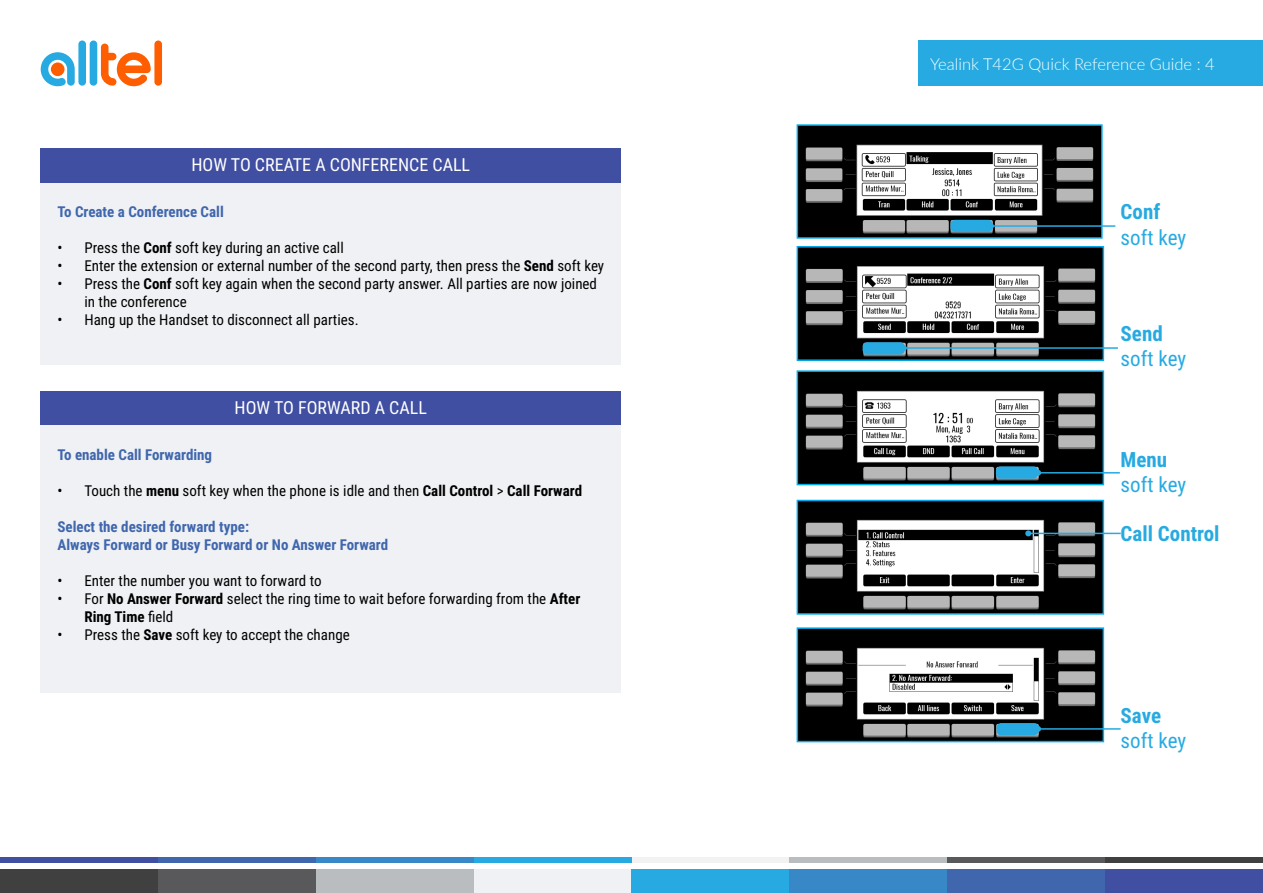
<style>
.page{position:relative;width:1263px;height:893px;background:#fff}
.page>*{position:absolute;margin:0;border:0;box-sizing:border-box;transform-origin:0 0}
.t1{font:21px "Roboto Condensed";color:#27aae1}
.t2{font:700 21px "Roboto Condensed";color:#27aae1}
.t3{font:18px "Roboto Condensed";color:#fff}
.t4{font:300 16.5px "Lato";color:#f2ffff}
.t5{font:15px/18px "Roboto Condensed";color:#000}
.t6{font:700 15px/18px "Roboto Condensed";color:#4066ad}
.s1{font-weight:700}
</style>
<div class="page">
<div style="left:154px;top:41px;width:8px;height:45px;background:#ff5e00;border-radius:4px"></div>
<div style="left:90px;top:41px;width:7px;height:45px;background:#27aae1;border-radius:4px"></div>
<div style="left:78px;top:41px;width:8px;height:45px;background:#27aae1;border-radius:4px"></div>
<svg style="left:41px;top:52px;width:34px;height:34px"></svg>
<svg style="left:101px;top:44px;width:50px;height:42px"></svg>
<div style="left:0;top:869px;width:158px;height:24px;background:#404040"></div>
<div style="left:158px;top:869px;width:158px;height:24px;background:#59595c"></div>
<div style="left:316px;top:869px;width:158px;height:24px;background:#babdbf"></div>
<div style="left:474px;top:869px;width:157px;height:24px;background:#eff1f4"></div>
<div style="left:1105px;top:869px;width:158px;height:24px;background:#404fa1"></div>
<div style="left:947px;top:869px;width:158px;height:24px;background:#4066ad"></div>
<div style="left:789px;top:869px;width:158px;height:24px;background:#3887c7"></div>
<div style="left:631px;top:869px;width:158px;height:24px;background:#27aae1"></div>
<div style="left:1105px;top:857px;width:158px;height:6px;background:#404040"></div>
<div style="left:947px;top:857px;width:158px;height:6px;background:#59595c"></div>
<div style="left:789px;top:857px;width:158px;height:6px;background:#babdbf"></div>
<div style="left:631px;top:857px;width:158px;height:6px;background:#f2f2f2"></div>
<div style="left:0;top:857px;width:158px;height:6px;background:#404fa1"></div>
<div style="left:158px;top:857px;width:158px;height:6px;background:#4066ad"></div>
<div style="left:316px;top:857px;width:158px;height:6px;background:#3887c7"></div>
<div style="left:474px;top:857px;width:157px;height:6px;background:#27aae1"></div>
<div style="left:816px;top:40px;width:447px;height:46px;background:#27aae1"></div>
<img style="left:799px;top:630px;width:302px;height:109px">
<div style="left:796px;top:627px;width:308px;height:115px;border:2px solid #00aeef"></div>
<img style="left:799px;top:503px;width:302px;height:109px">
<div style="left:796px;top:500px;width:308px;height:115px;border:2px solid #00aeef"></div>
<img style="left:799px;top:373px;width:302px;height:109px">
<div style="left:796px;top:370px;width:308px;height:115px;border:2px solid #00aeef"></div>
<img style="left:799px;top:249px;width:302px;height:109px">
<div style="left:796px;top:246px;width:308px;height:115px;border:2px solid #00aeef"></div>
<img style="left:799px;top:127px;width:300px;height:109px">
<div style="left:796px;top:124px;width:306px;height:115px;border:2px solid #00aeef"></div>
<div style="left:345px;top:31px;width:573px;height:68px;background:#fff"></div>
<div style="left:40px;top:148px;width:581px;height:35px;background:#404fa1"></div>
<div style="left:40px;top:392px;width:581px;height:34px;background:#404fa1"></div>
<div style="left:40px;top:183px;width:581px;height:181px;background:#eff1f4"></div>
<div style="left:40px;top:426px;width:581px;height:267px;background:#eff1f4"></div>
<hr style="left:991px;top:225px;width:124px;height:2px;background:#27aae1">
<hr style="left:904px;top:347px;width:214px;height:2px;background:#27aae1">
<hr style="left:1038px;top:472px;width:82px;height:2px;background:#27aae1">
<svg style="left:1038px;top:470px;width:3px;height:6px"></svg>
<hr style="left:1028px;top:533px;width:93px;height:1px;background:#27aae1">
<svg style="left:1025px;top:530px;width:6px;height:6px"></svg>
<hr style="left:1038px;top:728px;width:82px;height:2px;background:#27aae1">
<svg style="left:1038px;top:726px;width:3px;height:6px"></svg>
<div style="left:950px;top:220px;width:42px;height:12px;background:#27aae1;border-radius:4px"></div>
<div style="left:862px;top:342px;width:43px;height:12px;background:#27aae1;border-radius:4px"></div>
<div style="left:996px;top:466px;width:42px;height:13px;background:#27aae1;border-radius:4px"></div>
<div style="left:996px;top:723px;width:42px;height:12px;background:#27aae1;border-radius:4px"></div>
<p class="t3" style="left:191px;top:152px;width:280px">HOW TO CREATE A CONFERENCE CALL</p>
<p class="t6" style="left:57px;top:202px;width:168px">To Create a Conference Call</p>
<p class="t5" style="left:57px;top:238px;width:288px">• Press the <span class="s1">Conf</span> soft key during an active call</p>
<p class="t5" style="left:57px;top:256px;width:548px">• Enter the extension or external number of the second party, then press the <span class="s1">Send</span> soft key</p>
<p class="t5" style="left:84px;top:274px;width:514px;text-indent:-27px">• Press the <span class="s1">Conf</span> soft key again when the second party answer. All parties are now joined in the conference</p>
<p class="t5" style="left:57px;top:310px;width:303px">• Hang up the Handset to disconnect all parties.</p>
<p class="t3" style="left:235px;top:395px;width:194px">HOW TO FORWARD A CALL</p>
<p class="t6" style="left:57px;top:445px;width:156px">To enable Call Forwarding</p>
<p class="t5" style="left:57px;top:481px;width:526px">• Touch the <span class="s1">menu</span> soft key when the phone is idle and then <span class="s1">Call Control</span> &gt; <span class="s1">Call Forward</span></p>
<p class="t6" style="left:57px;top:517px;width:332px">Select the desired forward type:<br>Always Forward or Busy Forward or No Answer Forward</p>
<p class="t5" style="left:57px;top:571px;width:266px">• Enter the number you want to forward to</p>
<p class="t5" style="left:84px;top:589px;width:497px;text-indent:-27px">• For <span class="s1">No Answer Forward</span> select the ring time to wait before forwarding from the <span class="s1">After<br>Ring Time</span> field</p>
<p class="t5" style="left:57px;top:625px;width:294px">• Press the <span class="s1">Save</span> soft key to accept the change</p>
<p class="t4" style="left:930px;top:53px;width:286px">Yealink T42G Quick Reference Guide : 4</p>
<h1 class="t2" style="left:1120px;top:197px;width:41px">Conf</h1>
<h1 class="t1" style="left:1120px;top:222px;width:67px">soft key</h1>
<h1 class="t2" style="left:1120px;top:319px;width:44px">Send</h1>
<h1 class="t1" style="left:1120px;top:344px;width:67px">soft key</h1>
<h1 class="t2" style="left:1120px;top:444px;width:48px">Menu</h1>
<h1 class="t1" style="left:1120px;top:470px;width:67px">soft key</h1>
<h1 class="t2" style="left:1120px;top:519px;width:100px">Call Control</h1>
<h1 class="t2" style="left:1120px;top:701px;width:42px">Save</h1>
<h1 class="t1" style="left:1120px;top:726px;width:67px">soft key</h1>
</div>
